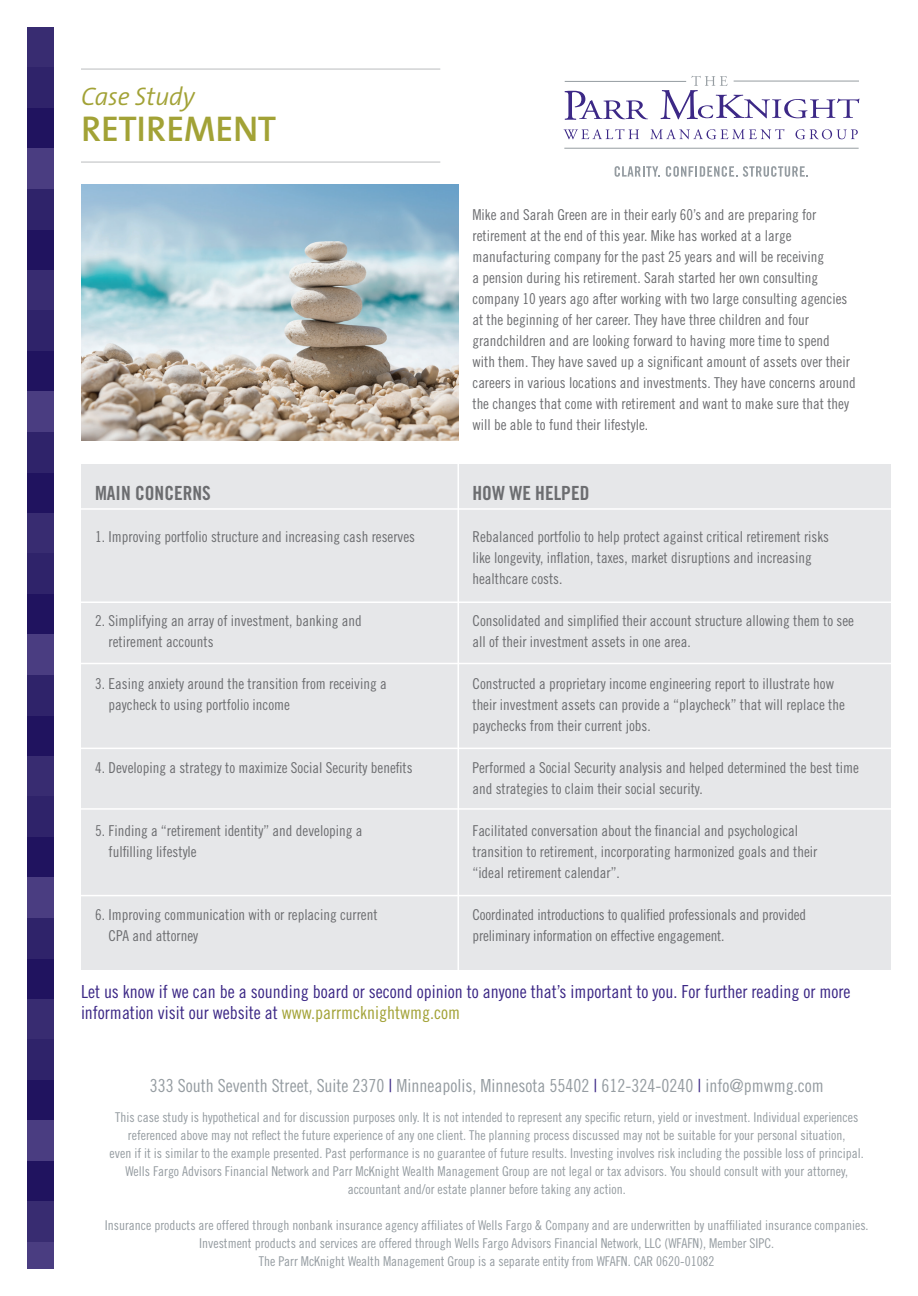
<style>
.page{position:relative;width:918px;height:1296px;background:#fff}
.page>*{position:absolute;margin:0;border:0;box-sizing:border-box;transform-origin:0 0}
.t1{font:600 36px "The Sans B6";letter-spacing:-.01em;color:#a2a236}
.t2{font:italic 300 25.5px "The Sans B4";letter-spacing:-.01em;color:#a2a236}
.t3{font:19.5px "Trade Gothic Bold Cond Twenty";color:#6c6d70}
.t4{font:18px/21px "Trade Gothic Cond Eighteen";color:#3c2886}
.t5{font:18px "Trade Gothic Cond Eighteen";color:#959ca1}
.t6{font:15px/21px "Trade Gothic Cond Eighteen";color:#6c6d70}
.t7{font:13.5px/18px "Trade Gothic Cond Eighteen";color:#959ca1;text-align:center}
.s1{color:#a2a236}
.s2{color:#3c2886}
</style>
<div class="page">
<div style="left:81px;top:465px;width:810px;height:505px;background:#e6e7e9"></div>
<svg style="left:564px;top:129px;width:75px;height:10px"></svg>
<svg style="left:650px;top:129px;width:134px;height:10px"></svg>
<svg style="left:796px;top:129px;width:62px;height:10px"></svg>
<svg style="left:565px;top:91px;width:83px;height:29px"></svg>
<hr style="left:565px;top:81px;width:121px;height:1px;background:#959ca1">
<hr style="left:564px;top:148px;width:295px;height:1px;background:#959ca1">
<svg style="left:660px;top:76px;width:199px;height:43px"></svg>
<svg style="left:615px;top:166px;width:45px;height:11px"></svg>
<svg style="left:666px;top:166px;width:142px;height:11px"></svg>
<hr style="left:81px;top:68px;width:359px;height:2px;background:#d1d2d4">
<hr style="left:81px;top:161px;width:359px;height:2px;background:#d1d2d4">
<img style="left:81px;top:185px;width:378px;height:255px">
<hr style="left:75px;top:508px;width:820px;height:2px;background:#fff">
<hr style="left:75px;top:602px;width:820px;height:1px;background:#fff">
<hr style="left:75px;top:663px;width:820px;height:1px;background:#fff">
<hr style="left:75px;top:748px;width:820px;height:1px;background:#fff">
<hr style="left:75px;top:808px;width:820px;height:2px;background:#fff">
<hr style="left:75px;top:895px;width:820px;height:1px;background:#fff">
<hr style="left:458px;top:458px;width:1px;height:564px;background:#fff">
<svg style="left:27px;top:27px;width:27px;height:1242px;background:#30246c"></svg>
<h2 class="t2" style="left:81px;top:83px;width:115px">Case Study</h2>
<h1 class="t1" style="left:81px;top:110px;width:197px">RETIREMENT</h1>
<h3 class="t3" style="left:95px;top:481px;width:117px">MAIN CONCERNS</h3>
<p class="t6" style="left:95px;top:526px;width:322px">1. Improving portfolio structure and increasing cash reserves</p>
<p class="t6" style="left:109px;top:610px;width:255px;text-indent:-14px">2. Simplifying an array of investment, banking and retirement accounts</p>
<p class="t6" style="left:109px;top:673px;width:280px;text-indent:-14px">3. Easing anxiety around the transition from receiving a paycheck to using portfolio income</p>
<p class="t6" style="left:95px;top:757px;width:319px">4. Developing a strategy to maximize Social Security benefits</p>
<p class="t6" style="left:109px;top:820px;width:256px;text-indent:-14px">5. Finding a “retirement identity” and developing a fulfilling lifestyle</p>
<p class="t6" style="left:109px;top:904px;width:271px;text-indent:-14px">6. Improving communication with or replacing current<br>CPA and attorney</p>
<p class="t6" style="left:472px;top:204px;width:385px">Mike and Sarah Green are in their early 60’s and are preparing for retirement at the end of this year. Mike has worked at a large manufacturing company for the past 25 years and will be receiving<br>a pension during his retirement. Sarah started her own consulting company 10 years ago after working with two large consulting agencies at the beginning of her career. They have three children and four grandchildren and are looking forward to having more time to spend with them. They have saved up a significant amount of assets over their careers in various locations and investments. They have concerns around the changes that come with retirement and want to make sure that they will be able to fund their lifestyle.</p>
<h3 class="t3" style="left:472px;top:481px;width:118px">HOW WE HELPED</h3>
<p class="t6" style="left:472px;top:526px;width:358px">Rebalanced portfolio to help protect against critical retirement risks like longevity, inflation, taxes, market disruptions and increasing healthcare costs.</p>
<p class="t6" style="left:472px;top:610px;width:383px">Consolidated and simplified their account structure allowing them to see all of their investment assets in one area.</p>
<p class="t6" style="left:472px;top:673px;width:374px">Constructed a proprietary income engineering report to illustrate how their investment assets can provide a “playcheck” that will replace the paychecks from their current jobs.</p>
<p class="t6" style="left:472px;top:757px;width:388px">Performed a Social Security analysis and helped determined the best time and strategies to claim their social security.</p>
<p class="t6" style="left:472px;top:820px;width:346px">Facilitated conversation about the financial and psychological transition to retirement, incorporating harmonized goals and their “ideal retirement calendar”.</p>
<p class="t6" style="left:472px;top:904px;width:335px">Coordinated introductions to qualified professionals and provided preliminary information on effective engagement.</p>
<p class="t4" style="left:81px;top:980px;width:771px">Let us know if we can be a sounding board or second opinion to anyone that’s important to you. For further reading or more information visit our website at <span class="s1">www.parrmcknightwmg.com</span></p>
<p class="t5" style="left:150px;top:1075px;width:676px">333 South Seventh Street, Suite 2370 <span class="s2">|</span> Minneapolis, Minnesota 55402 <span class="s2">|</span> 612-324-0240 <span class="s2">|</span> info@pmwmg.com</p>
<p class="t7" style="left:110px;top:1108px;width:756px">This case study is hypothetical and for discussion purposes only. It is not intended to represent any specific return, yield or investment. Individual experiences referenced above may not reflect the future experience of any one client. The planning process discussed may not be suitable for your personal situation,<br>even if it is similar to the example presented. Past performance is no guarantee of future results. Investing involves risk including the possible loss of principal.<br>Wells Fargo Advisors Financial Network and Parr McKnight Wealth Management Group are not legal or tax advisors. You should consult with your attorney, accountant and/or estate planner before taking any action.</p>
<p class="t7" style="left:105px;top:1216px;width:765px">Insurance products are offered through nonbank insurance agency affiliates of Wells Fargo &amp; Company and are underwritten by unaffiliated insurance companies.<br>Investment products and services are offered through Wells Fargo Advisors Financial Network, LLC (WFAFN), Member SIPC.<br>The Parr McKnight Wealth Management Group is a separate entity from WFAFN. CAR 0620-01082</p>
</div>
